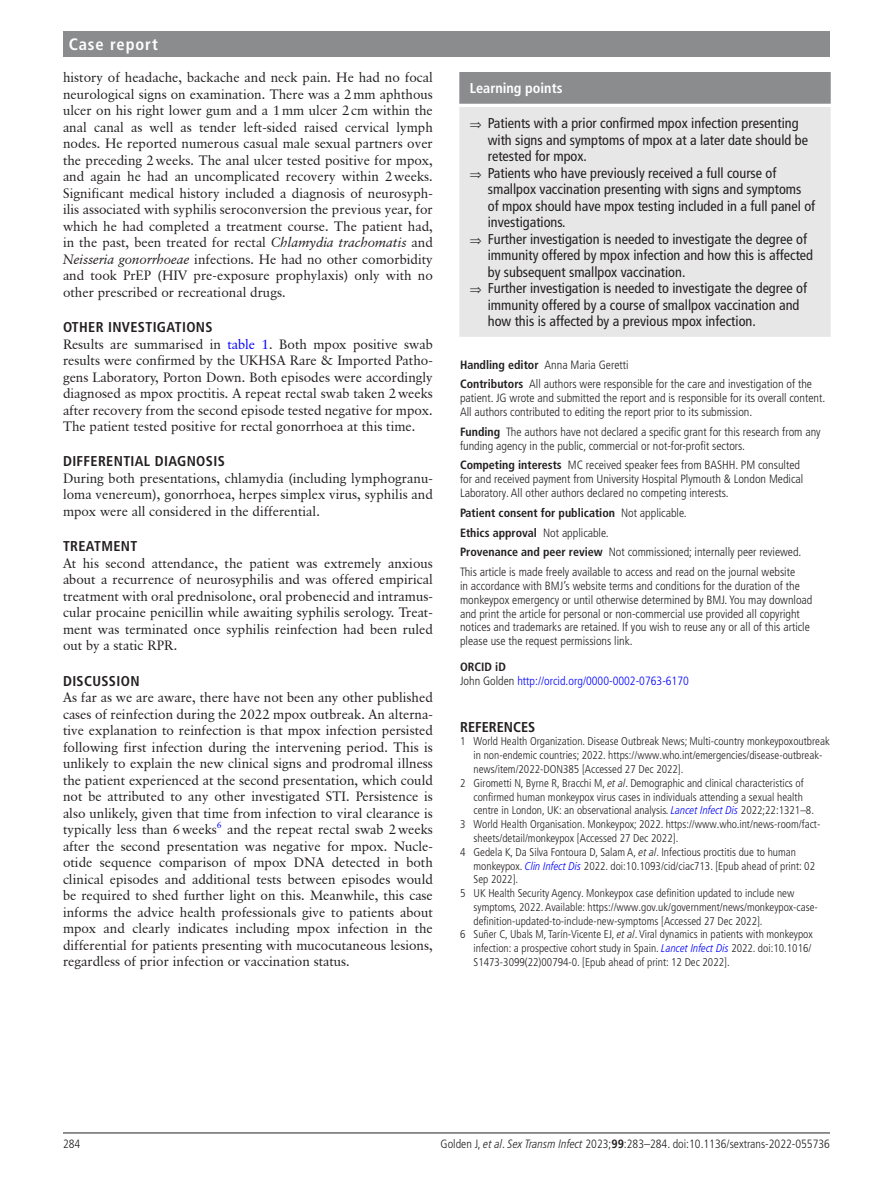
<style>
.page{position:relative;width:893px;height:1191px;background:#fff}
.page>*{position:absolute;margin:0;border:0;box-sizing:border-box;transform-origin:0 0}
.t1{font:700 condensed 16.5px "Frutiger LT Pro";letter-spacing:.055em;color:#fff}
.t2{font:condensed 14.25px "Frutiger LT Pro";color:#231f20}
.t3{font:700 condensed 14.25px "Frutiger LT Pro";letter-spacing:.025em;color:#231f20}
.t4{font:700 condensed 14.25px "Frutiger LT Pro";color:#fff}
.t5{font:700 condensed 14.25px "Frutiger LT Std";color:#231f20}
.t6{font:13.5px/16.5px "Classical Garamond BT";color:#231f20;text-align:justify}
.t7{font:300 condensed 12px/13.8px "Frutiger LT Pro";color:#231f20}
.t8{font:300 condensed 12px/13.8px "Frutiger LT Pro";color:#00f}
.t9{font:300 condensed 11.25px "Frutiger LT Pro";color:#231f20}
.s1{font-style:italic}
.s2{color:#00f}
.s3{font-weight:700}
.s4{font-weight:700;color:#231f20}
.s5{color:#231f20}
.s6{font-style:italic;color:#00f}
</style>
<div class="page">
<hr style="left:63px;top:1132px;width:767px;height:1px;background:#231f20">
<div style="left:63px;top:31px;width:767px;height:25px;background:#8a8c8e"></div>
<div style="left:460px;top:73px;width:370px;height:30px;background:#8a8c8e"></div>
<div style="left:459px;top:72px;width:372px;height:32px;border:2px solid #8a8c8e"></div>
<div style="left:460px;top:108px;width:370px;height:228px;background:#e7e7e7"></div>
<div style="left:459px;top:107px;width:372px;height:230px;border:2px solid #e7e7e7"></div>
<p class="t1" style="left:69px;top:34px;width:91px">Case report</p>
<p class="t6" style="left:63px;top:69px;width:371px">history of headache, backache and neck pain. He had no focal neurological signs on examination. There was a 2mm aphthous ulcer on his right lower gum and a 1mm ulcer 2cm within the anal canal as well as tender left-sided raised cervical lymph nodes. He reported numerous casual male sexual partners over the preceding 2weeks. The anal ulcer tested positive for mpox, and again he had an uncomplicated recovery within 2weeks.<br>Significant medical history included a diagnosis of neurosyph&shy;ilis associated with syphilis seroconversion the previous year, for which he had completed a treatment course. The patient had, in the past, been treated for rectal <span class="s1">Chlamydia trachomatis</span> and <span class="s1">Neisseria gonorrhoeae</span> infections. He had no other comorbidity and took PrEP (HIV pre-exposure prophylaxis) only with no other prescribed or recreational drugs.</p>
<p class="t3" style="left:63px;top:319px;width:151px">OTHER INVESTIGATIONS</p>
<p class="t6" style="left:63px;top:335px;width:371px">Results are summarised in <span class="s2">table 1</span>. Both mpox positive swab results were confirmed by the UKHSA Rare &amp; Imported Patho&shy;gens Laboratory, Porton Down. Both episodes were accordingly diagnosed as mpox proctitis. A repeat rectal swab taken 2weeks after recovery from the second episode tested negative for mpox.<br>The patient tested positive for rectal gonorrhoea at this time.</p>
<p class="t3" style="left:63px;top:453px;width:163px">DIFFERENTIAL DIAGNOSIS</p>
<p class="t6" style="left:63px;top:470px;width:371px">During both presentations, chlamydia (including lymphogranu&shy;loma venereum), gonorrhoea, herpes simplex virus, syphilis and mpox were all considered in the differential.</p>
<p class="t3" style="left:63px;top:538px;width:76px">TREATMENT</p>
<p class="t6" style="left:63px;top:554px;width:371px">At his second attendance, the patient was extremely anxious about a recurrence of neurosyphilis and was offered empirical treatment with oral prednisolone, oral probenecid and intramus&shy;cular procaine penicillin while awaiting syphilis serology. Treat&shy;ment was terminated once syphilis reinfection had been ruled out by a static RPR.</p>
<p class="t3" style="left:63px;top:672px;width:78px">DISCUSSION</p>
<p class="t6" style="left:63px;top:689px;width:371px">As far as we are aware, there have not been any other published cases of reinfection during the 2022 mpox outbreak. An alterna&shy;tive explanation to reinfection is that mpox infection persisted following first infection during the intervening period. This is unlikely to explain the new clinical signs and prodromal illness the patient experienced at the second presentation, which could not be attributed to any other investigated STI. Persistence is also unlikely, given that time from infection to viral clearance is typically less than 6weeks<sup>6</sup> and the repeat rectal swab 2weeks after the second presentation was negative for mpox. Nucle&shy;otide sequence comparison of mpox DNA detected in both clinical episodes and additional tests between episodes would be required to shed further light on this. Meanwhile, this case informs the advice health professionals give to patients about mpox and clearly indicates including mpox infection in the differential for patients presenting with mucocutaneous lesions, regardless of prior infection or vaccination status.</p>
<p class="t4" style="left:470px;top:80px;width:94px">Learning points</p>
<p class="t2" style="left:470px;top:115px;width:330px">⇒ Patients with a prior confirmed mpox infection presenting</p>
<p class="t2" style="left:488px;top:131px;width:322px">with signs and symptoms of mpox at a later date should be</p>
<p class="t2" style="left:488px;top:148px;width:101px">retested for mpox.</p>
<p class="t2" style="left:470px;top:164px;width:308px">⇒ Patients who have previously received a full course of</p>
<p class="t2" style="left:488px;top:181px;width:315px">smallpox vaccination presenting with signs and symptoms</p>
<p class="t2" style="left:488px;top:197px;width:329px">of mpox should have mpox testing included in a full panel of</p>
<p class="t2" style="left:488px;top:214px;width:79px">investigations.</p>
<p class="t2" style="left:470px;top:230px;width:339px">⇒ Further investigation is needed to investigate the degree of</p>
<p class="t2" style="left:488px;top:247px;width:327px">immunity offered by mpox infection and how this is affected</p>
<p class="t2" style="left:488px;top:263px;width:199px">by subsequent smallpox vaccination.</p>
<p class="t2" style="left:470px;top:280px;width:339px">⇒ Further investigation is needed to investigate the degree of</p>
<p class="t2" style="left:488px;top:296px;width:313px">immunity offered by a course of smallpox vaccination and</p>
<p class="t2" style="left:488px;top:313px;width:269px">how this is affected by a previous mpox infection.</p>
<p class="t7" style="left:460px;top:355px;width:353px;line-height:19.8px"><span class="s3">Handling editor</span> Anna Maria Geretti<br><span class="s3">Contributors</span> All authors were responsible for the care and investigation of the</p>
<p class="t7" style="left:460px;top:391px;width:367px">patient. JG wrote and submitted the report and is responsible for its overall content.<br>All authors contributed to editing the report prior to its submission.</p>
<p class="t7" style="left:460px;top:425px;width:362px"><span class="s3">Funding</span> The authors have not declared a specific grant for this research from any funding agency in the public, commercial or not-for-profit sectors.</p>
<p class="t7" style="left:460px;top:458px;width:345px"><span class="s3">Competing interests</span> MC received speaker fees from BASHH. PM consulted for and received payment from University Hospital Plymouth &amp; London Medical<br>Laboratory. All other authors declared no competing interests.</p>
<p class="t7" style="left:460px;top:503px;width:343px;line-height:19.8px"><span class="s3">Patient consent for publication</span> Not applicable.<br><span class="s3">Ethics approval</span> Not applicable.<br><span class="s3">Provenance and peer review</span> Not commissioned; internally peer reviewed.<br>This article is made freely available to access and read on the journal website</p>
<p class="t7" style="left:460px;top:579px;width:354px">in accordance with BMJ’s website terms and conditions for the duration of the monkeypox emergency or until otherwise determined by BMJ. You may download and print the article for personal or non-commercial use provided all copyright notices and trademarks are retained. If you wish to reuse any or all of this article please use the request permissions link.</p>
<p class="t8" style="left:460px;top:660px;width:230px"><span class="s4">ORCID iD<br></span><span class="s5">John Golden</span> http://orcid.org/0000-0002-0763-6170</p>
<p class="t5" style="left:460px;top:718px;width:77px">REFERENCES</p>
<p class="t9" style="left:460px;top:735px;width:371px">1 World Health Organization. Disease Outbreak News; Multi-country monkeypoxoutbreak</p>
<p class="t9" style="left:474px;top:749px;width:350px">in non-endemic countries; 2022. https://www.who.int/emergencies/disease-outbreak-</p>
<p class="t9" style="left:474px;top:762px;width:211px">news/item/2022-DON385 [Accessed 27 Dec 2022].</p>
<p class="t9" style="left:460px;top:776px;width:345px">2 Girometti N, Byrne R, Bracchi M, <span class="s1">et al</span>. Demographic and clinical characteristics of</p>
<p class="t9" style="left:474px;top:790px;width:331px">confirmed human monkeypox virus cases in individuals attending a sexual health</p>
<p class="t9" style="left:474px;top:804px;width:342px">centre in London, UK: an observational analysis. <span class="s6">Lancet Infect Dis</span> 2022;22:1321–8.</p>
<p class="t9" style="left:460px;top:818px;width:362px">3 World Health Organisation. Monkeypox; 2022. https://www.who.int/news-room/fact-</p>
<p class="t9" style="left:474px;top:831px;width:206px">sheets/detail/monkeypox [Accessed 27 Dec 2022].</p>
<p class="t9" style="left:460px;top:845px;width:337px">4 Gedela K, Da Silva Fontoura D, Salam A, <span class="s1">et al</span>. Infectious proctitis due to human</p>
<p class="t9" style="left:474px;top:859px;width:343px">monkeypox. <span class="s6">Clin Infect Dis</span> 2022. doi:10.1093/cid/ciac713. [Epub ahead of print: 02</p>
<p class="t9" style="left:474px;top:873px;width:46px">Sep 2022].</p>
<p class="t9" style="left:460px;top:886px;width:336px">5 UK Health Security Agency. Monkeypox case definition updated to include new</p>
<p class="t9" style="left:474px;top:900px;width:346px">symptoms, 2022. Available: https://www.gov.uk/government/news/monkeypox-case-</p>
<p class="t9" style="left:474px;top:914px;width:291px">definition-updated-to-include-new-symptoms [Accessed 27 Dec 2022].</p>
<p class="t9" style="left:460px;top:928px;width:354px">6 Suñer C, Ubals M, Tarín-Vicente EJ, <span class="s1">et al</span>. Viral dynamics in patients with monkeypox</p>
<p class="t9" style="left:474px;top:942px;width:339px">infection: a prospective cohort study in Spain. <span class="s6">Lancet Infect Dis</span> 2022. doi:10.1016/</p>
<p class="t9" style="left:474px;top:955px;width:258px">S1473-3099(22)00794-0. [Epub ahead of print: 12 Dec 2022].</p>
<p class="t7" style="left:63px;top:1136px;width:19px">284</p>
<p class="t7" style="left:441px;top:1136px;width:391px">Golden J, <span class="s1">et al</span>. <span class="s1">Sex Transm Infect</span> 2023;<span class="s3">99</span>:283–284. doi:10.1136/sextrans-2022-055736</p>
</div>
